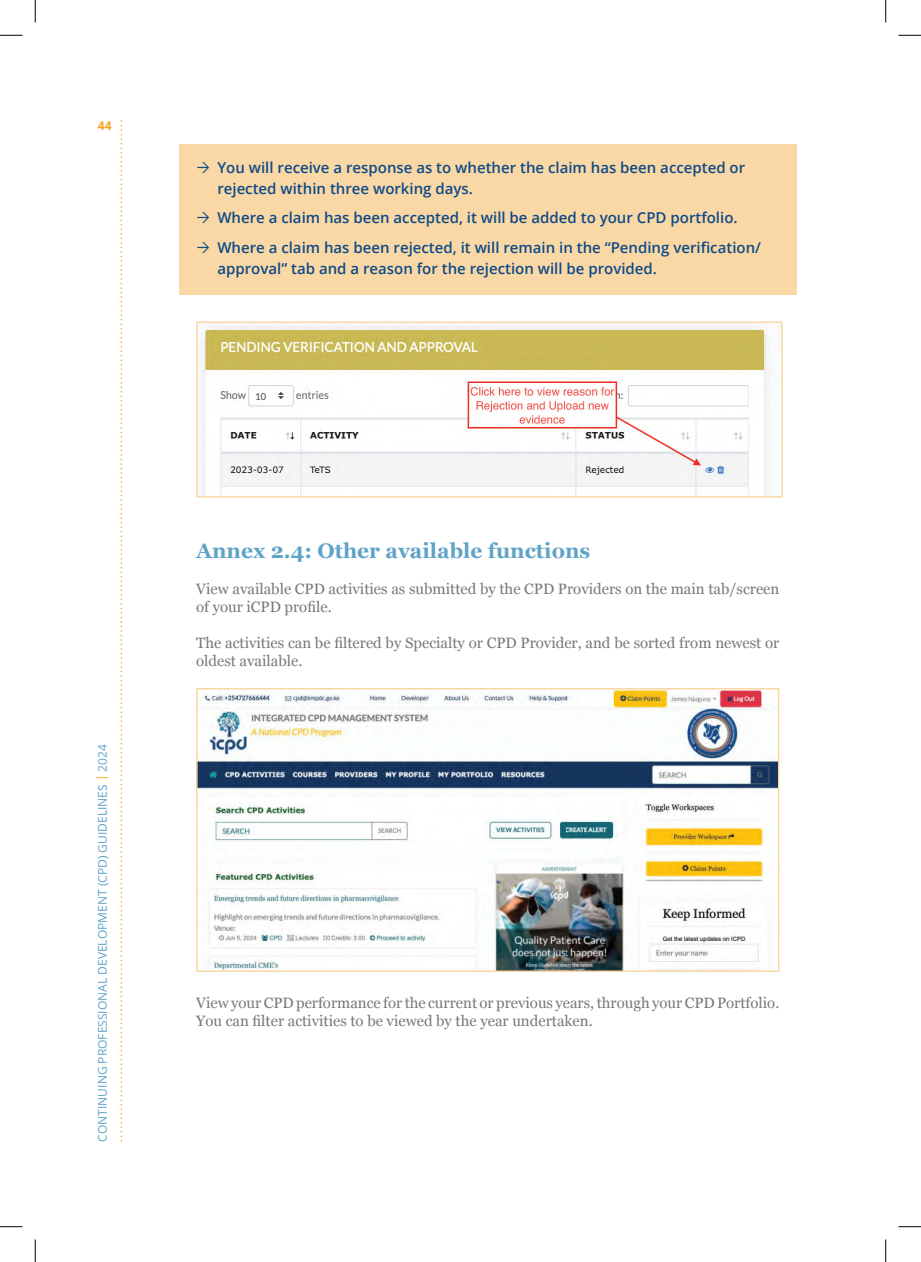
<style>
.page{position:relative;width:921px;height:1262px;background:#fff}
.page>*{position:absolute;margin:0;border:0;box-sizing:border-box;transform-origin:0 0}
.t1{font:700 21px "Georgia";color:#5fa3c6}
.t2{font:15px/18px "Georgia";color:#787779}
.t3{font:600 15px/21px "Open Sans";color:#0f4a87}
.t4{font:12px "Open Sans";color:#5fa3c6}
.t5{font:700 12px "Open Sans";color:#f4a120}
.s1{color:#f4a120}
</style>
<div class="page">
<svg style="left:121px;top:120px;width:1px;height:1021px"></svg>
<div style="left:179px;top:144px;width:617px;height:70px;background:#fad8a5"></div>
<div style="left:179px;top:195px;width:617px;height:49px;background:#fad8a5"></div>
<div style="left:179px;top:224px;width:617px;height:70px;background:#fad8a5"></div>
<svg style="left:196px;top:321px;width:587px;height:176px;fill:#f7f6f7"></svg>
<img style="left:196px;top:688px;width:583px;height:283px">
<svg style="left:0;top:35px;width:22px;height:1px"></svg>
<svg style="left:898px;top:35px;width:23px;height:1px"></svg>
<svg style="left:0;top:1226px;width:22px;height:1px"></svg>
<svg style="left:898px;top:1226px;width:23px;height:1px"></svg>
<svg style="left:35px;top:0;width:1px;height:23px"></svg>
<svg style="left:35px;top:1239px;width:1px;height:22px"></svg>
<svg style="left:885px;top:0;width:1px;height:23px"></svg>
<svg style="left:885px;top:1239px;width:1px;height:22px"></svg>
<p class="t5" style="left:98px;top:117px;width:15px">44</p>
<p class="t3" style="left:217px;top:157px;width:529px">You will receive a response as to whether the claim has been accepted or rejected within three working days.</p>
<p class="t3" style="left:217px;top:203px;width:545px;line-height:29.5px">Where a claim has been accepted, it will be added to your CPD portfolio.<br>Where a claim has been rejected, it will remain in the “Pending verification/</p>
<p class="t3" style="left:217px;top:258px;width:441px">approval” tab and a reason for the rejection will be provided.</p>
<p class="t4" style="left:94px;top:1141px;width:399px;rotate:-90deg">CONTINUING PROFESSIONAL DEVELOPMENT (CPD) GUIDELINES <span class="s1">|</span> 2024</p>
<h1 class="t1" style="left:196px;top:534px;width:396px">Annex 2.4: Other available functions</h1>
<p class="t2" style="left:196px;top:578px;width:585px">View available CPD activities as submitted by the CPD Providers on the main tab/screen of your iCPD profile.</p>
<p class="t2" style="left:196px;top:632px;width:585px">The activities can be filtered by Specialty or CPD Provider, and be sorted from newest or oldest available.</p>
<p class="t2" style="left:196px;top:992px;width:585px">View your CPD performance for the current or previous years, through your CPD Portfolio.<br>You can filter activities to be viewed by the year undertaken.</p>
</div>
